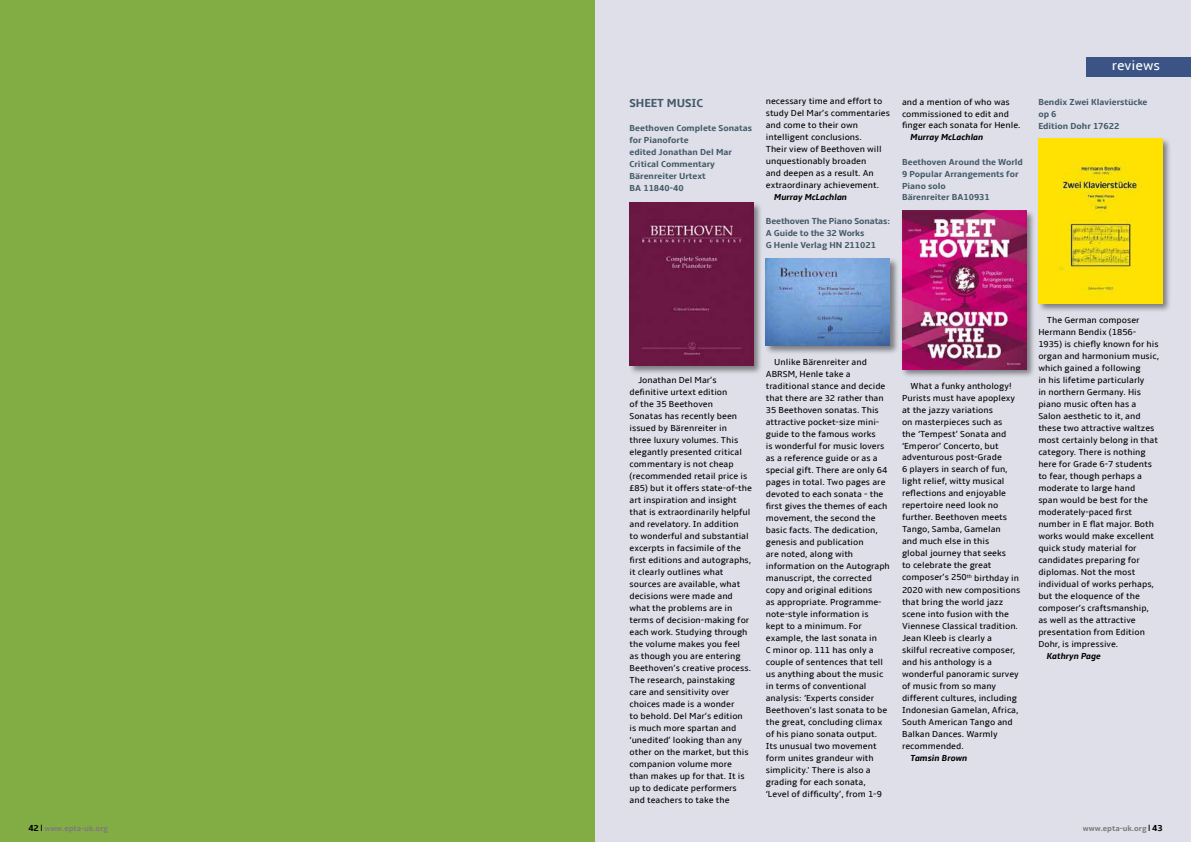
<style>
.page{position:relative;width:1191px;height:842px;background:#fff}
.page>*{position:absolute;margin:0;border:0;box-sizing:border-box;transform-origin:0 0}
.t1{font:14px "Amble";color:#fff}
.t2{font:700 12px "Amble";color:#445a69}
.t3{font:9px/12px "Amble";color:#000}
.t4{font:700 9px/12px "Amble";color:#445a69}
.t5{font:italic 700 9px "Amble";color:#000}
.t6{font:700 8px "Amble";color:#7c7c7c}
.s1{font-size:9px;color:#000}
.s2{font-size:7px;color:#000}
</style>
<div class="page">
<div style="left:0;top:0;width:595px;height:842px;background:#82ad44"></div>
<div style="left:595px;top:0;width:596px;height:842px;background:#dedfe8"></div>
<div style="left:1086px;top:57px;width:105px;height:20px;background:#3b5485"></div>
<div style="left:764px;top:257px;width:135px;height:98px;background:#000;opacity:.45"></div>
<img style="left:766px;top:259px;width:124px;height:87px">
<div style="left:900px;top:209px;width:135px;height:169px;background:#000;opacity:.45"></div>
<img style="left:902px;top:211px;width:124px;height:158px">
<div style="left:1036px;top:137px;width:135px;height:176px;background:#000;opacity:.45"></div>
<img style="left:1038px;top:139px;width:124px;height:164px">
<div style="left:628px;top:201px;width:135px;height:174px;background:#000;opacity:.45"></div>
<img style="left:629px;top:203px;width:124px;height:162px">
<p class="t6" style="left:28px;top:823px;width:81px"><span class="s1">42</span> <span class="s2">|</span> www.epta-uk.org</p>
<h2 class="t2" style="left:629px;top:96px;width:75px">SHEET MUSIC</h2>
<p class="t4" style="left:629px;top:122px;width:124px">Beethoven Complete Sonatas for Pianoforte<br>edited Jonathan Del Mar<br>Critical Commentary<br>Bärenreiter Urtext<br>BA 11840-40</p>
<p class="t3" style="left:766px;top:96px;width:126px">necessary time and effort to study Del Mar’s commentaries and come to their own intelligent conclusions.<br>Their view of Beethoven will unquestionably broaden<br>and deepen as a result. An extraordinary achievement.</p>
<p class="t5" style="left:774px;top:192px;width:74px">Murray McLachlan</p>
<p class="t4" style="left:766px;top:216px;width:126px">Beethoven The Piano Sonatas:<br>A Guide to the 32 Works<br>G Henle Verlag HN 211021</p>
<p class="t3" style="left:902px;top:96px;width:120px">and a mention of who was commissioned to edit and finger each sonata for Henle.</p>
<p class="t5" style="left:910px;top:132px;width:74px">Murray McLachlan</p>
<p class="t4" style="left:902px;top:156px;width:122px">Beethoven Around the World<br>9 Popular Arrangements for<br>Piano solo<br>Bärenreiter BA10931</p>
<h1 class="t1" style="left:1111px;top:58px;width:50px">reviews</h1>
<p class="t4" style="left:1038px;top:96px;width:111px">Bendix Zwei Klavierstücke op 6<br>Edition Dohr 17622</p>
<p class="t3" style="left:629px;top:374px;width:124px;text-indent:9px">Jonathan Del Mar’s definitive urtext edition<br>of the 35 Beethoven<br>Sonatas has recently been issued by Bärenreiter in<br>three luxury volumes. This elegantly presented critical commentary is not cheap (recommended retail price is £85) but it offers state-of-the art inspiration and insight that is extraordinarily helpful and revelatory. In addition<br>to wonderful and substantial excerpts in facsimile of the first editions and autographs, it clearly outlines what sources are available, what decisions were made and what the problems are in terms of decision-making for each work. Studying through the volume makes you feel<br>as though you are entering<br>Beethoven’s creative process.<br>The research, painstaking care and sensitivity over choices made is a wonder<br>to behold. Del Mar’s edition is much more spartan and ‘unedited’ looking than any other on the market, but this companion volume more than makes up for that. It is up to dedicate performers and teachers to take the</p>
<p class="t3" style="left:766px;top:357px;width:126px;text-indent:9px">Unlike Bärenreiter and<br>ABRSM, Henle take a traditional stance and decide that there are 32 rather than<br>35 Beethoven sonatas. This attractive pocket-size mini&shy;guide to the famous works<br>is wonderful for music lovers as a reference guide or as a special gift. There are only 64 pages in total. Two pages are devoted to each sonata - the first gives the themes of each movement, the second the basic facts. The dedication, genesis and publication<br>are noted, along with information on the Autograph manuscript, the corrected copy and original editions<br>as appropriate. Programme&shy;note-style information is<br>kept to a minimum. For example, the last sonata in<br>C minor op. 111 has only a couple of sentences that tell us anything about the music in terms of conventional analysis: ‘Experts consider<br>Beethoven’s last sonata to be the great, concluding climax of his piano sonata output.<br>Its unusual two movement form unites grandeur with simplicity.' There is also a grading for each sonata, ‘Level of difficulty’, from 1-9</p>
<p class="t3" style="left:902px;top:380px;width:120px;text-indent:9px">What a funky anthology!<br>Purists must have apoplexy at the jazzy variations<br>on masterpieces such as<br>the ‘Tempest’ Sonata and ‘Emperor’ Concerto, but adventurous post-Grade<br>6 players in search of fun, light relief, witty musical reflections and enjoyable repertoire need look no further. Beethoven meets<br>Tango, Samba, Gamelan<br>and much else in this<br>global journey that seeks<br>to celebrate the great composer’s 250<sup>th</sup> birthday in<br>2020 with new compositions that bring the world jazz scene into fusion with the<br>Viennese Classical tradition.<br>Jean Kleeb is clearly a<br>skilful recreative composer, and his anthology is a wonderful panoramic survey of music from so many different cultures, including<br>Indonesian Gamelan, Africa,<br>South American Tango and<br>Balkan Dances. Warmly recommended.</p>
<p class="t5" style="left:910px;top:752px;width:58px">Tamsin Brown</p>
<p class="t3" style="left:1038px;top:314px;width:122px;text-indent:9px">The German composer<br>Hermann Bendix (1856-<br>1935) is chiefly known for his organ and harmonium music, which gained a following<br>in his lifetime particularly<br>in northern Germany. His piano music often has a<br>Salon aesthetic to it, and these two attractive waltzes most certainly belong in that category. There is nothing here for Grade 6-7 students to fear, though perhaps a moderate to large hand<br>span would be best for the moderately-paced first number in E flat major. Both works would make excellent quick study material for candidates preparing for diplomas. Not the most individual of works perhaps, but the eloquence of the composer’s craftsmanship, as well as the attractive presentation from Edition<br>Dohr, is impressive.</p>
<p class="t5" style="left:1046px;top:651px;width:56px">Kathryn Page</p>
<p class="t6" style="left:1083px;top:823px;width:81px">www.epta-uk.org <span class="s2">|</span> <span class="s1">43</span></p>
</div>
